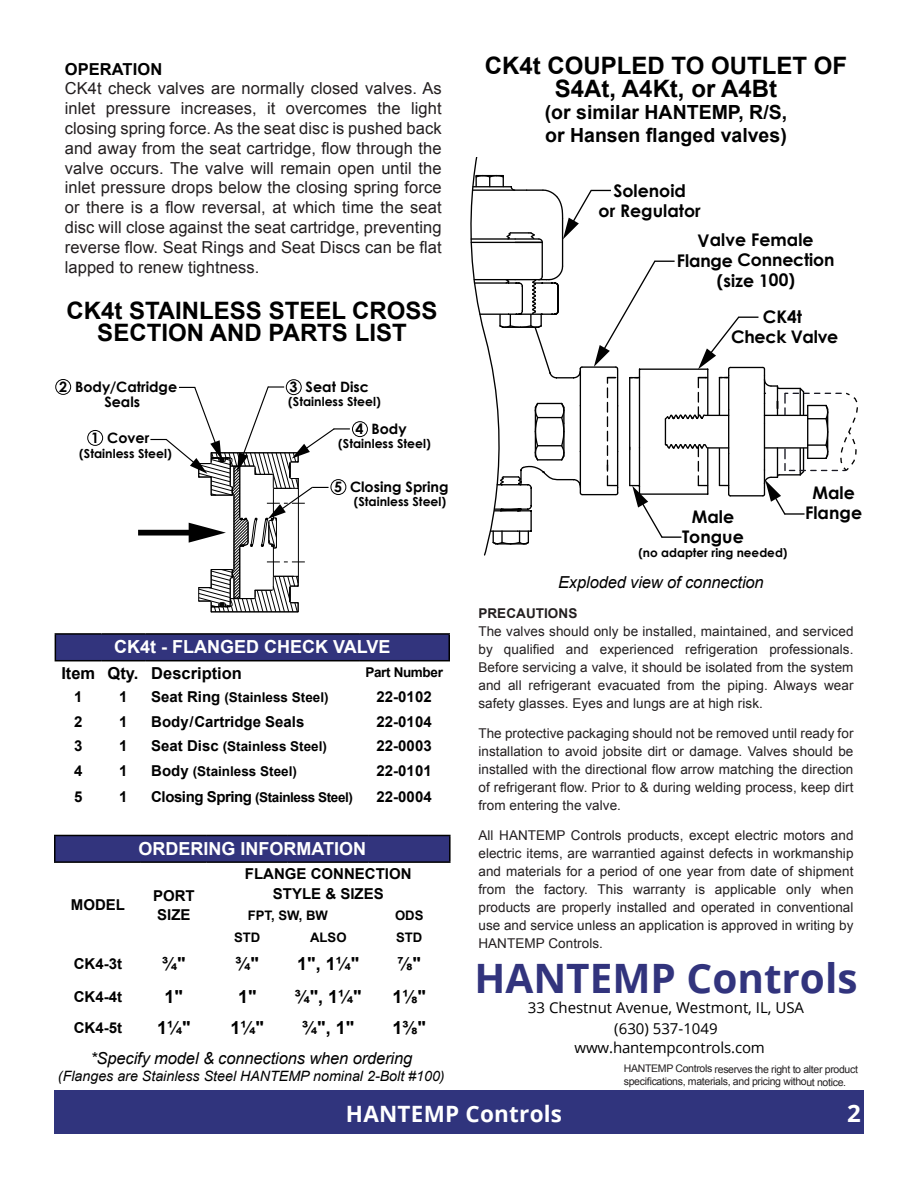
<style>
.page{position:relative;width:918px;height:1188px;background:#fff}
.page>*{position:absolute;margin:0;border:0;box-sizing:border-box;transform-origin:0 0}
.t1{font:700 40.5px "Open Sans";color:#32347d}
.t2{font:700 24px/22.5px "Arial";color:#000;text-align:center}
.t3{font:700 24px "Open Sans";color:#fff}
.t4{font:700 22.5px "Open Sans";letter-spacing:.01em;color:#fff}
.t5{font:700 19.5px/22.5px "Arial";color:#000}
.t6{font:700 18px "Arial";color:#000}
.t7{font:700 18px "Arial";color:#fff}
.t8{font:700 17.4px/20.2px "Century Gothic";letter-spacing:-.01em;color:#010101;text-align:center}
.t9{font:16.5px/19.8px "Arial";letter-spacing:.005em;color:#231f20;text-align:justify}
.t10{font:italic 16.5px "Arial";letter-spacing:-.01em;color:#000}
.t11{font:700 16.5px "Arial";color:#000}
.t12{font:700 15px/19.5px "Arial";color:#000}
.t13{font:15px/21px "Open Sans";color:#000;text-align:center}
.t14{font:700 14.25px/15.3px "Century Gothic";color:#010101;text-align:center}
.t15{font:italic 14.25px "Arial";color:#000}
.t16{font:13.5px/18px "Arial";letter-spacing:.005em;color:#231f20;text-align:justify}
.t17{font:700 13.5px "Arial";color:#000}
.t18{font:700 13.5px "Arial";letter-spacing:-.03em;color:#000}
.t19{font:700 13.5px "Arial";letter-spacing:.005em;color:#231f20}
.t20{font:700 13.5px "Arial";letter-spacing:-.025em;color:#000}
.t21{font:700 13.2px "Arial";color:#000}
.t22{font:700 12.45px "Century Gothic";color:#010101}
.t23{font:700 12px "Century Gothic";color:#010101}
.t24{font:10.5px/12.5px "Arial";letter-spacing:-.035em;color:#231f20}
.s1{font-size:15px}
</style>
<div class="page">
<div style="left:54px;top:1090px;width:810px;height:44px;background:#30347d"></div>
<div style="left:138px;top:530px;width:57px;height:6px;background:#010101"></div>
<div style="left:352px;top:421px;width:16px;height:16px;border:1px solid #010101;border-radius:50%"></div>
<div style="left:286px;top:379px;width:16px;height:16px;border:1px solid #010101;border-radius:50%"></div>
<div style="left:55px;top:379px;width:16px;height:16px;border:1px solid #010101;border-radius:50%"></div>
<div style="left:87px;top:430px;width:16px;height:16px;border:1px solid #010101;border-radius:50%"></div>
<svg style="left:150px;top:385px;width:200px;height:228px"></svg>
<div style="left:55px;top:634px;width:394px;height:27px;background:#32347d"></div>
<hr style="left:55px;top:633px;width:47px;height:2px;background:#000">
<svg style="left:55px;top:635px;width:1px;height:25px"></svg>
<hr style="left:102px;top:633px;width:43px;height:2px;background:#000">
<hr style="left:145px;top:633px;width:214px;height:2px;background:#000">
<hr style="left:359px;top:633px;width:91px;height:2px;background:#000">
<hr style="left:448px;top:635px;width:2px;height:25px;background:#000">
<hr style="left:55px;top:660px;width:47px;height:1px;background:#000">
<hr style="left:102px;top:660px;width:43px;height:1px;background:#000">
<hr style="left:145px;top:660px;width:214px;height:1px;background:#000">
<hr style="left:359px;top:660px;width:91px;height:1px;background:#000">
<div style="left:55px;top:835px;width:395px;height:27px;background:#32347d"></div>
<hr style="left:54px;top:835px;width:87px;height:1px;background:#000">
<hr style="left:54px;top:836px;width:2px;height:25px;background:#000">
<hr style="left:141px;top:835px;width:66px;height:1px;background:#000">
<hr style="left:207px;top:835px;width:81px;height:1px;background:#000">
<hr style="left:288px;top:835px;width:81px;height:1px;background:#000">
<hr style="left:369px;top:835px;width:82px;height:1px;background:#000">
<hr style="left:449px;top:836px;width:2px;height:25px;background:#000">
<hr style="left:54px;top:861px;width:87px;height:2px;background:#000">
<hr style="left:141px;top:861px;width:66px;height:2px;background:#000">
<hr style="left:207px;top:861px;width:81px;height:2px;background:#000">
<hr style="left:288px;top:861px;width:81px;height:2px;background:#000">
<hr style="left:369px;top:861px;width:82px;height:2px;background:#000">
<svg style="left:470px;top:157px;width:388px;height:399px"></svg>
<p class="t11" style="left:65px;top:57px;width:99px">OPERATION</p>
<p class="t9" style="left:65px;top:79px;width:378px">CK4t check valves are normally closed valves. As inlet pressure increases, it overcomes the light closing spring force. As the seat disc is pushed back and away from the seat cartridge, flow through the valve occurs. The valve will remain open until the inlet pressure drops below the closing spring force or there is a flow reversal, at which time the seat disc will close against the seat cartridge, preventing reverse flow. Seat Rings and Seat Discs can be flat lapped to renew tightness.</p>
<h2 class="t2" style="left:66px;top:299px;width:373px">CK4t STAINLESS STEEL CROSS<br>SECTION AND PARTS LIST</h2>
<p class="t14" style="left:59px;top:378px;width:120px">2 Body/Catridge<br>Seals</p>
<p class="t14" style="left:290px;top:379px;width:81px">3 Seat Disc</p>
<p class="t22" style="left:288px;top:392px;width:94px">(Stainless Steel)</p>
<p class="t14" style="left:355px;top:421px;width:53px">4 Body</p>
<p class="t22" style="left:338px;top:435px;width:94px">(Stainless Steel)</p>
<p class="t14" style="left:334px;top:479px;width:116px">5 Closing Spring</p>
<p class="t22" style="left:354px;top:492px;width:94px">(Stainless Steel)</p>
<p class="t14" style="left:91px;top:430px;width:60px">1 Cover</p>
<p class="t22" style="left:79px;top:444px;width:94px">(Stainless Steel)</p>
<h3 class="t7" style="left:114px;top:634px;width:278px">CK4t - FLANGED CHECK VALVE</h3>
<p class="t11" style="left:61px;top:661px;width:182px">Item Qty. Description</p>
<p class="t20" style="left:365px;top:662px;width:79px">Part Number</p>
<p class="t12" style="left:74px;top:687px;width:10px">1</p>
<p class="t12" style="left:119px;top:687px;width:10px">1</p>
<p class="t17" style="left:151px;top:687px;width:179px"><span class="s1">Seat Ring</span> (Stainless Steel)</p>
<p class="t12" style="left:377px;top:687px;width:57px">22-0102</p>
<p class="t12" style="left:74px;top:712px;width:10px">2</p>
<p class="t12" style="left:119px;top:712px;width:10px">1</p>
<p class="t12" style="left:151px;top:712px;width:155px">Body/Cartridge Seals</p>
<p class="t12" style="left:377px;top:712px;width:57px">22-0104</p>
<p class="t12" style="left:74px;top:736px;width:10px">3</p>
<p class="t12" style="left:119px;top:736px;width:10px">1</p>
<p class="t17" style="left:151px;top:737px;width:177px"><span class="s1">Seat Disc</span> (Stainless Steel)</p>
<p class="t12" style="left:377px;top:736px;width:57px">22-0003</p>
<p class="t12" style="left:74px;top:761px;width:10px">4</p>
<p class="t12" style="left:119px;top:761px;width:10px">1</p>
<p class="t17" style="left:151px;top:762px;width:147px"><span class="s1">Body</span> (Stainless Steel)</p>
<p class="t12" style="left:377px;top:761px;width:57px">22-0101</p>
<p class="t12" style="left:74px;top:787px;width:10px">5</p>
<p class="t12" style="left:119px;top:787px;width:10px">1</p>
<p class="t18" style="left:151px;top:787px;width:203px"><span class="s1">Closing Spring</span> (Stainless Steel)</p>
<p class="t12" style="left:377px;top:787px;width:57px">22-0004</p>
<h3 class="t7" style="left:138px;top:836px;width:229px">ORDERING INFORMATION</h3>
<p class="t12" style="left:71px;top:896px;width:56px">MODEL</p>
<p class="t12" style="left:153px;top:886px;width:43px">PORT<br>SIZE</p>
<p class="t12" style="left:245px;top:864px;width:168px;text-align:center">FLANGE CONNECTION<br>STYLE &amp; SIZES</p>
<p class="t21" style="left:248px;top:906px;width:82px">FPT, SW, BW</p>
<p class="t21" style="left:395px;top:906px;width:30px">ODS</p>
<p class="t21" style="left:234px;top:928px;width:28px">STD</p>
<p class="t21" style="left:310px;top:928px;width:38px">ALSO</p>
<p class="t21" style="left:396px;top:928px;width:28px">STD</p>
<p class="t12" style="left:74px;top:955px;width:50px">CK4-3t</p>
<h3 class="t6" style="left:162px;top:951px;width:25px">3/4"</h3>
<h3 class="t6" style="left:236px;top:951px;width:25px">3/4"</h3>
<h3 class="t6" style="left:297px;top:951px;width:64px">1", 11/4"</h3>
<h3 class="t6" style="left:398px;top:951px;width:25px">7/8"</h3>
<p class="t12" style="left:74px;top:987px;width:50px">CK4-4t</p>
<h3 class="t6" style="left:165px;top:984px;width:20px">1"</h3>
<h3 class="t6" style="left:238px;top:984px;width:20px">1"</h3>
<h3 class="t6" style="left:295px;top:984px;width:69px">3/4", 11/4"</h3>
<h3 class="t6" style="left:393px;top:984px;width:35px">11/8"</h3>
<p class="t12" style="left:74px;top:1018px;width:50px">CK4-5t</p>
<h3 class="t6" style="left:157px;top:1015px;width:35px">11/4"</h3>
<h3 class="t6" style="left:231px;top:1015px;width:35px">11/4"</h3>
<h3 class="t6" style="left:302px;top:1015px;width:54px">3/4", 1"</h3>
<h3 class="t6" style="left:393px;top:1015px;width:35px">13/8"</h3>
<p class="t10" style="left:90px;top:1047px;width:323px">*Specify model &amp; connections when ordering</p>
<p class="t15" style="left:58px;top:1066px;width:388px">(Flanges are Stainless Steel HANTEMP nominal 2-Bolt #100)</p>
<h2 class="t2" style="left:485px;top:55px;width:364px">CK4t COUPLED TO OUTLET OF<br>S4At, A4Kt, or A4Bt</h2>
<h3 class="t5" style="left:545px;top:101px;width:244px">(or similar HANTEMP, R/S, or Hansen flanged valves)</h3>
<p class="t8" style="left:599px;top:180px;width:104px">Solenoid<br>or Regulator</p>
<p class="t8" style="left:677px;top:229px;width:159px">Valve Female<br>Flange Connection (size 100)</p>
<p class="t8" style="left:731px;top:306px;width:109px">CK4t<br>Check Valve</p>
<p class="t8" style="left:682px;top:505px;width:63px">Male<br>Tongue</p>
<p class="t23" style="left:638px;top:544px;width:151px">(no adapter ring needed)</p>
<p class="t10" style="left:558px;top:572px;width:207px">Exploded view of connection</p>
<p class="t8" style="left:805px;top:482px;width:58px">Male<br>Flange</p>
<p class="t19" style="left:478px;top:604px;width:100px">PRECAUTIONS</p>
<p class="t16" style="left:478px;top:622px;width:377px">The valves should only be installed, maintained, and serviced by qualified and experienced refrigeration professionals.<br>Before servicing a valve, it should be isolated from the system and all refrigerant evacuated from the piping. Always wear safety glasses. Eyes and lungs are at high risk.</p>
<p class="t16" style="left:478px;top:724px;width:377px">The protective packaging should not be removed until ready for installation to avoid jobsite dirt or damage. Valves should be installed with the directional flow arrow matching the direction of refrigerant flow. Prior to &amp; during welding process, keep dirt from entering the valve.</p>
<p class="t16" style="left:478px;top:826px;width:377px">All HANTEMP Controls products, except electric motors and electric items, are warrantied against defects in workmanship and materials for a period of one year from date of shipment from the factory. This warranty is applicable only when products are properly installed and operated in conventional use and service unless an application is approved in writing by HANTEMP Controls.</p>
<h1 class="t1" style="left:474px;top:950px;width:385px">HANTEMP Controls</h1>
<p class="t13" style="left:528px;top:996px;width:278px">33 Chestnut Avenue, Westmont, IL, USA (630) 537-1049</p>
<p class="t13" style="left:575px;top:1036px;width:192px">www.hantempcontrols.com</p>
<p class="t24" style="left:624px;top:1063px;width:236px">HANTEMP Controls reserves the right to alter product specifications, materials, and pricing without notice.</p>
<h3 class="t4" style="left:346px;top:1098px;width:218px">HANTEMP Controls</h3>
<h2 class="t3" style="left:847px;top:1097px;width:15px">2</h2>
</div>
